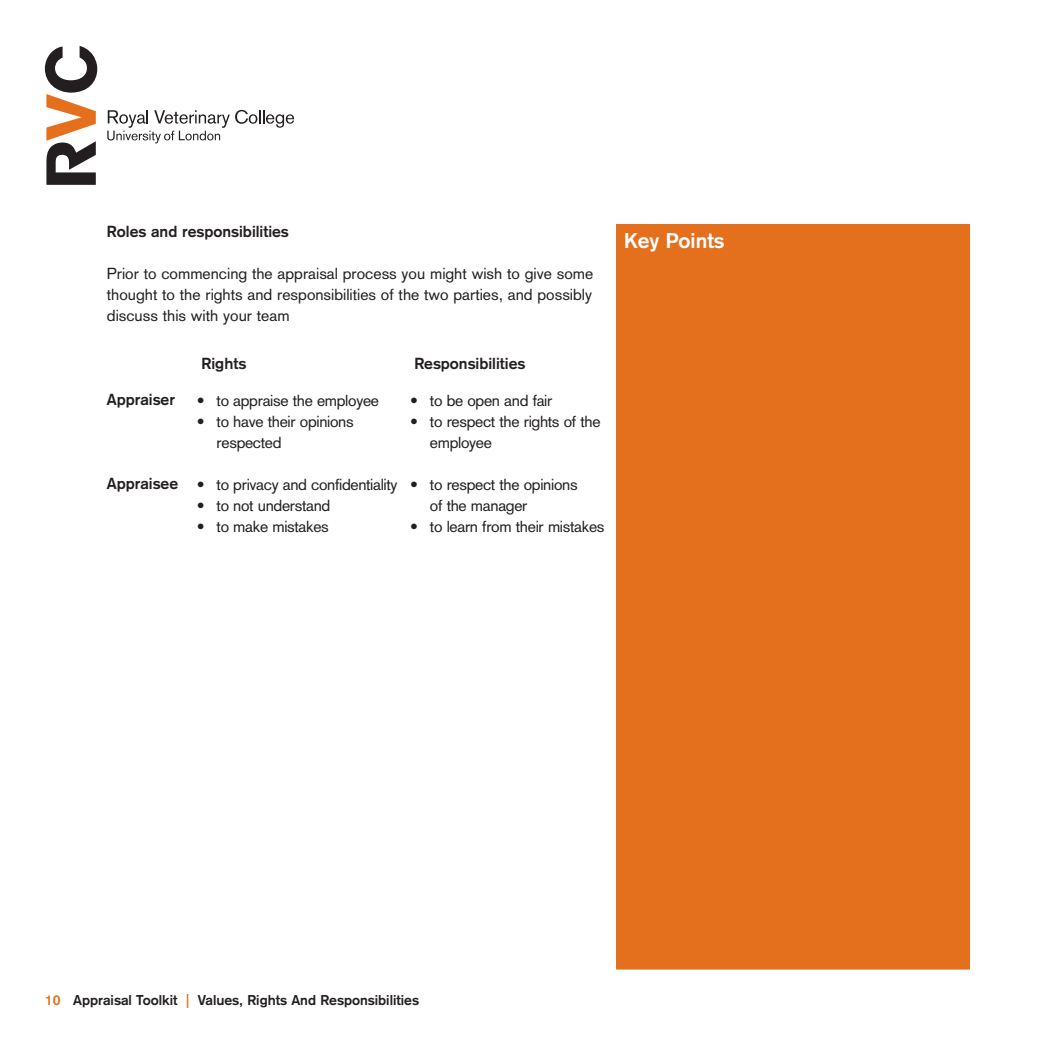
<style>
.page{position:relative;width:1041px;height:1043px;background:#fff}
.page>*{position:absolute;margin:0;border:0;box-sizing:border-box;transform-origin:0 0}
.t1{font:700 21px "Akzidenz Grotesk";color:#fff}
.t2{font:15.75px/21px "Akzidenz Grotesk";letter-spacing:-.02em;color:#231f20}
.t3{font:700 15.75px "Akzidenz Grotesk";color:#231f20}
.t4{font:700 14px "Akzidenz Grotesk";color:#231f20}
.s1{color:#e4701e}
</style>
<div class="page">
<svg style="left:45px;top:46px;width:52px;height:139px"></svg>
<svg style="left:107px;top:110px;width:187px;height:33px"></svg>
<div style="left:617px;top:224px;width:362px;height:745px;background:#e4701e"></div>
<div style="left:970px;top:201px;width:21px;height:792px;background:#fff"></div>
<p class="t3" style="left:107px;top:225px;width:183px">Roles and responsibilities</p>
<p class="t2" style="left:107px;top:264px;width:488px;text-align:justify">Prior to commencing the appraisal process you might wish to give some thought to the rights and responsibilities of the two parties, and possibly discuss this with your team</p>
<p class="t3" style="left:107px;top:393px;width:69px">Appraiser</p>
<p class="t3" style="left:107px;top:477px;width:73px">Appraisee</p>
<p class="t3" style="left:202px;top:358px;width:46px">Rights</p>
<p class="t3" style="left:414px;top:358px;width:112px">Responsibilities</p>
<p class="t2" style="left:197px;top:391px;width:184px">• to appraise the employee</p>
<p class="t2" style="left:217px;top:412px;width:139px;text-indent:-20px">• to have their opinions respected</p>
<p class="t2" style="left:197px;top:475px;width:202px">• to privacy and confidentiality</p>
<p class="t2" style="left:197px;top:496px;width:135px">• to not understand</p>
<p class="t2" style="left:197px;top:517px;width:134px">• to make mistakes</p>
<p class="t2" style="left:410px;top:391px;width:144px">• to be open and fair</p>
<p class="t2" style="left:430px;top:412px;width:172px;text-indent:-20px">• to respect the rights of the employee</p>
<p class="t2" style="left:430px;top:475px;width:149px;text-indent:-20px">• to respect the opinions of the manager</p>
<p class="t2" style="left:410px;top:517px;width:196px">• to learn from their mistakes</p>
<h1 class="t1" style="left:624px;top:233px;width:102px">Key Points</h1>
<p class="t4" style="left:45px;top:994px;width:376px"><span class="s1">10</span> Appraisal Toolkit <span class="s1">|</span> Values, Rights And Responsibilities</p>
</div>
